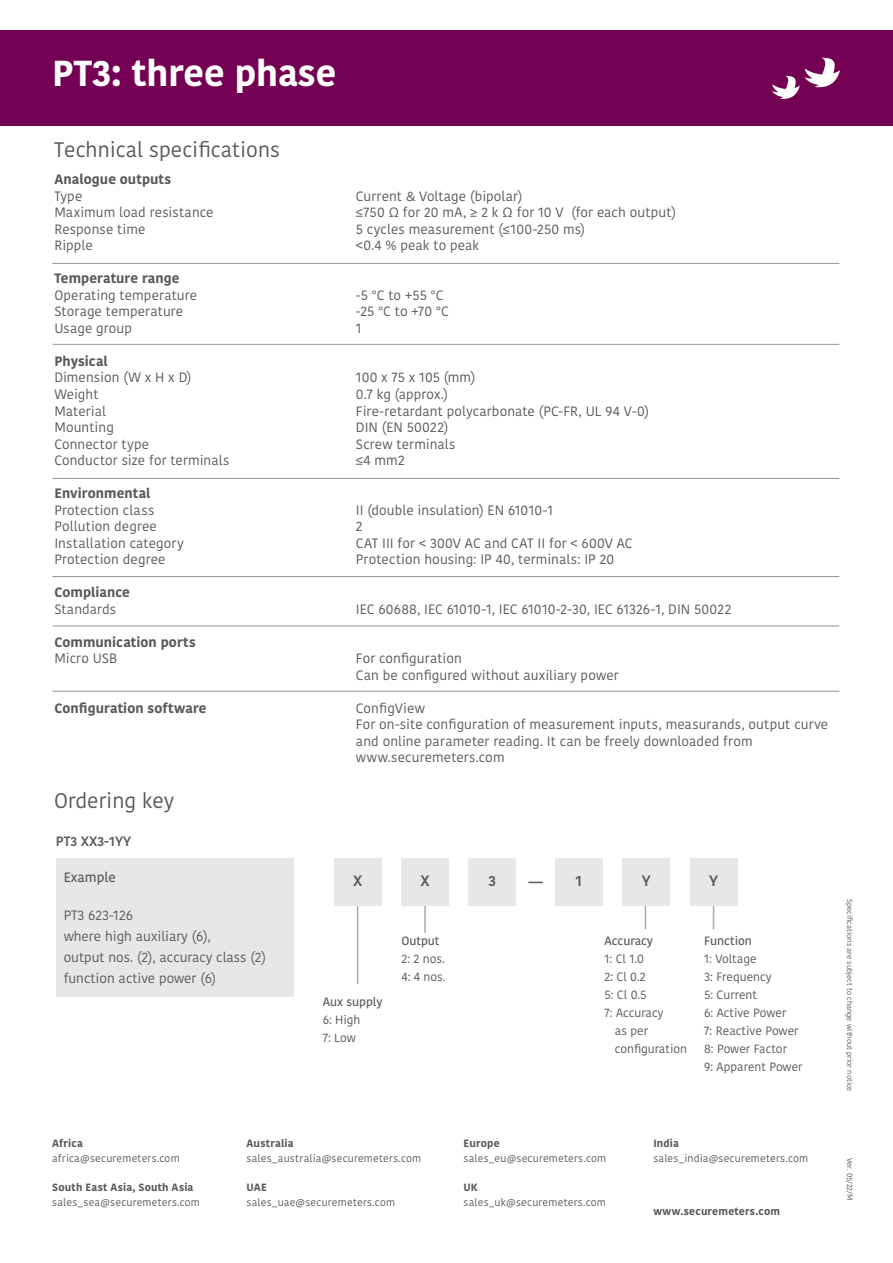
<style>
.page{position:relative;width:893px;height:1263px;background:#fff}
.page>*{position:absolute;margin:0;border:0;box-sizing:border-box;transform-origin:0 0}
.t1{font:700 36px "Kohinoor Devanagari";color:#fff}
.t2{font:21px "Kohinoor Devanagari";color:#57585a}
.t3{font:600 15px "Kohinoor Devanagari";color:#57585a}
.Paragraph_Style_1{font:13.5px "Kohinoor Devanagari";letter-spacing:.005em;color:#57585a}
.Paragraph_Style_1-2{font:700 13.5px "Kohinoor Devanagari";letter-spacing:.01em;color:#57585a}
.t4{font:600 13.5px "Kohinoor Devanagari";color:#57585a}
.t5{font:500 13.5px "Kohinoor Devanagari";color:#57585a}
.t6{font:12px "Kohinoor Devanagari";color:#57585a}
.t7{font:500 12px "Kohinoor Devanagari";color:#57585a}
.Paragraph_Style_1-3{font:10.5px/15px "Kohinoor Devanagari";letter-spacing:.02em;color:#57585a}
.Paragraph_Style_1-4{font:700 10.5px "Kohinoor Devanagari";letter-spacing:.02em;color:#57585a}
.t8{font:7.5px "Kohinoor Devanagari";color:#57585a}
.s1{font-weight:700}
</style>
<div class="page">
<svg style="left:713px;top:906px;width:1px;height:23px"></svg>
<div style="left:0;top:31px;width:893px;height:95px;background:#740053"></div>
<svg style="left:772px;top:58px;width:68px;height:41px"></svg>
<hr style="left:52px;top:263px;width:787px;height:1px;background:#939598">
<hr style="left:52px;top:626px;width:787px;height:1px;background:#939598">
<hr style="left:52px;top:691px;width:787px;height:1px;background:#939598">
<hr style="left:52px;top:576px;width:787px;height:1px;background:#939598">
<hr style="left:52px;top:478px;width:787px;height:1px;background:#939598">
<hr style="left:52px;top:344px;width:787px;height:1px;background:#939598">
<svg style="left:645px;top:906px;width:1px;height:23px"></svg>
<hr style="left:424px;top:903px;width:2px;height:30px;background:#a8a9ad">
<div style="left:334px;top:859px;width:47px;height:47px;background:#e6e7e9"></div>
<div style="left:555px;top:859px;width:47px;height:47px;background:#e6e7e9"></div>
<div style="left:401px;top:859px;width:48px;height:47px;background:#e6e7e9"></div>
<div style="left:622px;top:859px;width:48px;height:47px;background:#e6e7e9"></div>
<div style="left:469px;top:859px;width:47px;height:47px;background:#e6e7e9"></div>
<div style="left:690px;top:859px;width:47px;height:47px;background:#e6e7e9"></div>
<div style="left:56px;top:859px;width:237px;height:138px;background:#e6e7e9"></div>
<hr style="left:357px;top:906px;width:1px;height:78px;background:#a8a9ad">
<svg style="left:528px;top:882px;width:15px;height:1px"></svg>
<p class="t1" style="left:52px;top:41px;width:286px">PT3: three phase</p>
<p class="t2" style="left:54px;top:138px;width:227px">Technical specifications</p>
<p class="Paragraph_Style_1-2" style="left:54px;top:168px;width:118px">Analogue outputs</p>
<p class="Paragraph_Style_1" style="left:54px;top:188px;width:29px">Type</p>
<p class="Paragraph_Style_1" style="left:356px;top:188px;width:168px">Current &amp; Voltage (bipolar)</p>
<p class="Paragraph_Style_1" style="left:54px;top:205px;width:161px">Maximum load resistance</p>
<p class="Paragraph_Style_1" style="left:356px;top:205px;width:322px">≤750 Ω for 20 mA, ≥ 2 k Ω for 10 V (for each output)</p>
<p class="Paragraph_Style_1" style="left:54px;top:221px;width:93px">Response time</p>
<p class="Paragraph_Style_1" style="left:356px;top:221px;width:231px">5 cycles measurement (≤100-250 ms)</p>
<p class="Paragraph_Style_1" style="left:54px;top:238px;width:40px">Ripple</p>
<p class="Paragraph_Style_1" style="left:356px;top:238px;width:125px">&lt;0.4 % peak to peak</p>
<p class="Paragraph_Style_1-2" style="left:54px;top:267px;width:127px">Temperature range</p>
<p class="Paragraph_Style_1" style="left:54px;top:287px;width:144px">Operating temperature</p>
<p class="Paragraph_Style_1" style="left:356px;top:287px;width:89px">-5 °C to +55 °C</p>
<p class="Paragraph_Style_1" style="left:54px;top:304px;width:130px">Storage temperature</p>
<p class="Paragraph_Style_1" style="left:356px;top:304px;width:94px">-25 °C to +70 °C</p>
<p class="Paragraph_Style_1" style="left:54px;top:320px;width:79px">Usage group</p>
<p class="Paragraph_Style_1" style="left:356px;top:320px;width:7px">1</p>
<p class="Paragraph_Style_1-2" style="left:54px;top:349px;width:55px">Physical</p>
<p class="Paragraph_Style_1" style="left:54px;top:370px;width:139px">Dimension (W x H x D)</p>
<p class="Paragraph_Style_1" style="left:356px;top:370px;width:121px">100 x 75 x 105 (mm)</p>
<p class="Paragraph_Style_1" style="left:54px;top:386px;width:46px">Weight</p>
<p class="Paragraph_Style_1" style="left:356px;top:386px;width:94px">0.7 kg (approx.)</p>
<p class="Paragraph_Style_1" style="left:54px;top:403px;width:53px">Material</p>
<p class="Paragraph_Style_1" style="left:356px;top:403px;width:295px">Fire-retardant polycarbonate (PC-FR, UL 94 V-0)</p>
<p class="Paragraph_Style_1" style="left:54px;top:419px;width:61px">Mounting</p>
<p class="Paragraph_Style_1" style="left:356px;top:419px;width:94px">DIN (EN 50022)</p>
<p class="Paragraph_Style_1" style="left:54px;top:436px;width:96px">Connector type</p>
<p class="Paragraph_Style_1" style="left:356px;top:436px;width:101px">Screw terminals</p>
<p class="Paragraph_Style_1" style="left:54px;top:452px;width:177px">Conductor size for terminals</p>
<p class="Paragraph_Style_1" style="left:356px;top:452px;width:50px">≤4 mm2</p>
<p class="Paragraph_Style_1-2" style="left:54px;top:481px;width:98px">Environmental</p>
<p class="Paragraph_Style_1" style="left:54px;top:502px;width:101px">Protection class</p>
<p class="Paragraph_Style_1" style="left:356px;top:502px;width:199px">II (double insulation) EN 61010-1</p>
<p class="Paragraph_Style_1" style="left:54px;top:518px;width:104px">Pollution degree</p>
<p class="Paragraph_Style_1" style="left:356px;top:518px;width:8px">2</p>
<p class="Paragraph_Style_1" style="left:54px;top:535px;width:131px">Installation category</p>
<p class="Paragraph_Style_1" style="left:356px;top:535px;width:278px">CAT III for &lt; 300V AC and CAT II for &lt; 600V AC</p>
<p class="Paragraph_Style_1" style="left:54px;top:551px;width:113px">Protection degree</p>
<p class="Paragraph_Style_1" style="left:356px;top:551px;width:260px">Protection housing: IP 40, terminals: IP 20</p>
<p class="Paragraph_Style_1-2" style="left:54px;top:580px;width:77px">Compliance</p>
<p class="Paragraph_Style_1" style="left:54px;top:601px;width:63px">Standards</p>
<p class="Paragraph_Style_1" style="left:356px;top:601px;width:377px">IEC 60688, IEC 61010-1, IEC 61010-2-30, IEC 61326-1, DIN 50022</p>
<p class="Paragraph_Style_1-2" style="left:54px;top:630px;width:143px">Communication ports</p>
<p class="Paragraph_Style_1" style="left:54px;top:650px;width:64px">Micro USB</p>
<p class="Paragraph_Style_1" style="left:356px;top:650px;width:107px">For configuration</p>
<p class="Paragraph_Style_1" style="left:356px;top:667px;width:264px">Can be configured without auxiliary power</p>
<p class="Paragraph_Style_1-2" style="left:54px;top:696px;width:154px">Configuration software</p>
<p class="Paragraph_Style_1" style="left:356px;top:700px;width:70px">ConfigView</p>
<p class="Paragraph_Style_1" style="left:356px;top:716px;width:474px">For on-site configuration of measurement inputs, measurands, output curve</p>
<p class="Paragraph_Style_1" style="left:356px;top:733px;width:398px">and online parameter reading. It can be freely downloaded from</p>
<p class="Paragraph_Style_1" style="left:356px;top:749px;width:150px">www.securemeters.com</p>
<p class="t2" style="left:54px;top:788px;width:121px">Ordering key</p>
<p class="t4" style="left:56px;top:834px;width:77px">PT3 XX3-1YY</p>
<p class="t5" style="left:64px;top:870px;width:54px">Example</p>
<p class="Paragraph_Style_1" style="left:64px;top:907px;width:71px">PT3 623-126</p>
<p class="Paragraph_Style_1" style="left:64px;top:928px;width:149px">where high auxiliary (6),</p>
<p class="Paragraph_Style_1" style="left:64px;top:949px;width:204px">output nos. (2), accuracy class (2)</p>
<p class="Paragraph_Style_1" style="left:64px;top:970px;width:154px">function active power (6)</p>
<p class="t3" style="left:353px;top:872px;width:11px">X</p>
<p class="t3" style="left:420px;top:872px;width:11px">X</p>
<p class="t3" style="left:489px;top:872px;width:9px">3</p>
<p class="t3" style="left:575px;top:872px;width:8px">1</p>
<p class="t3" style="left:642px;top:872px;width:10px">Y</p>
<p class="t3" style="left:709px;top:872px;width:10px">Y</p>
<p class="t7" style="left:323px;top:995px;width:61px">Aux supply</p>
<p class="t6" style="left:323px;top:1013px;width:39px">6: High</p>
<p class="t6" style="left:323px;top:1031px;width:35px">7: Low</p>
<p class="t7" style="left:401px;top:934px;width:40px">Output</p>
<p class="t6" style="left:401px;top:952px;width:45px">2: 2 nos.</p>
<p class="t6" style="left:401px;top:970px;width:46px">4: 4 nos.</p>
<p class="t7" style="left:604px;top:934px;width:50px">Accuracy</p>
<p class="t6" style="left:604px;top:952px;width:41px">1: Cl 1.0</p>
<p class="t6" style="left:604px;top:970px;width:43px">2: Cl 0.2</p>
<p class="t6" style="left:604px;top:988px;width:44px">5: Cl 0.5</p>
<p class="t6" style="left:604px;top:1006px;width:61px">7: Accuracy</p>
<p class="t6" style="left:615px;top:1024px;width:35px">as per</p>
<p class="t6" style="left:615px;top:1042px;width:74px">configuration</p>
<p class="t7" style="left:704px;top:934px;width:49px">Function</p>
<p class="t6" style="left:704px;top:952px;width:54px">1: Voltage</p>
<p class="t6" style="left:704px;top:970px;width:69px">3: Frequency</p>
<p class="t6" style="left:704px;top:988px;width:54px">5: Current</p>
<p class="t6" style="left:704px;top:1006px;width:84px">6: Active Power</p>
<p class="t6" style="left:704px;top:1024px;width:96px">7: Reactive Power</p>
<p class="t6" style="left:704px;top:1042px;width:84px">8: Power Factor</p>
<p class="t6" style="left:704px;top:1060px;width:100px">9: Apparent Power</p>
<p class="t8" style="left:854px;top:899px;width:194px;rotate:90deg">Specifcations are subject to change without prior notice</p>
<p class="Paragraph_Style_1-4" style="left:52px;top:1134px;width:32px">Africa</p>
<p class="Paragraph_Style_1-3" style="left:52px;top:1150px;width:129px">africa@securemeters.com</p>
<p class="Paragraph_Style_1-4" style="left:52px;top:1178px;width:143px">South East Asia, South Asia</p>
<p class="Paragraph_Style_1-3" style="left:52px;top:1195px;width:149px">sales_sea@securemeters.com</p>
<p class="Paragraph_Style_1-4" style="left:247px;top:1134px;width:48px">Australia</p>
<p class="Paragraph_Style_1-3" style="left:247px;top:1150px;width:176px">sales_australia@securemeters.com</p>
<p class="Paragraph_Style_1-3" style="left:247px;top:1180px;width:150px"><span class="s1">UAE </span>sales_uae@securemeters.com</p>
<p class="Paragraph_Style_1-4" style="left:463px;top:1134px;width:38px">Europe</p>
<p class="Paragraph_Style_1-3" style="left:463px;top:1150px;width:144px">sales_eu@securemeters.com</p>
<p class="Paragraph_Style_1-4" style="left:463px;top:1178px;width:16px">UK</p>
<p class="Paragraph_Style_1-3" style="left:463px;top:1195px;width:144px">sales_uk@securemeters.com</p>
<p class="Paragraph_Style_1-3" style="left:653px;top:1135px;width:156px"><span class="s1">India </span>sales_india@securemeters.com</p>
<p class="Paragraph_Style_1-4" style="left:653px;top:1202px;width:128px">www.securemeters.com</p>
<p class="t8" style="left:854px;top:1158px;width:44px;rotate:90deg">Ver. 05/22/M</p>
</div>
